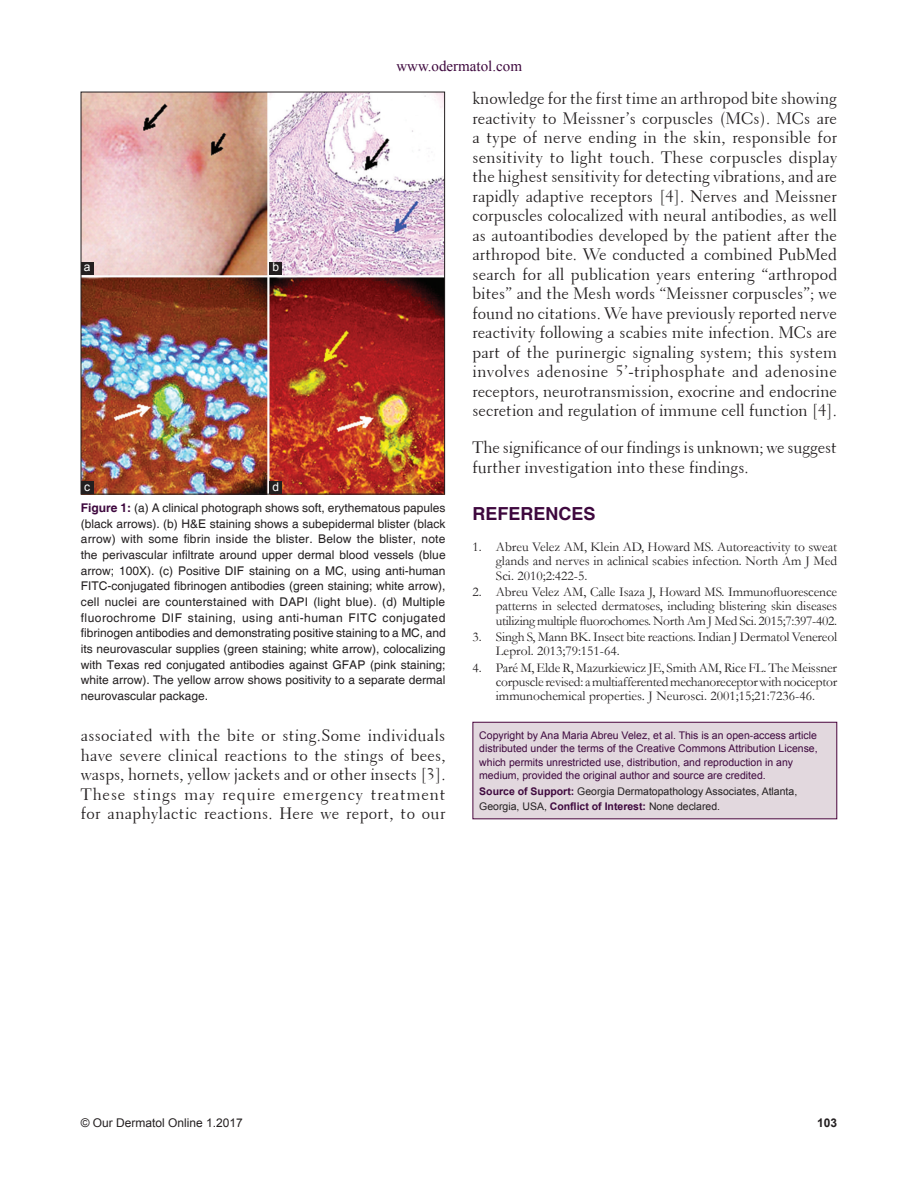
<style>
.page{position:relative;width:918px;height:1188px;background:#fff}
.page>*{position:absolute;margin:0;border:0;box-sizing:border-box;transform-origin:0 0}
.t1{font:700 18px "Helvetica";color:#3e083e}
.TX{font:16.5px/19.5px "Transitional 521 BT Roman A";color:#231f20;text-align:justify}
.t2{font:15px "Times New Roman";color:#3e083e}
.REF{font:13.5px/14.2px "Garamond";color:#231f20;text-align:justify}
.FGC{font:12px/15.6px "Helvetica";color:#231f20;text-align:justify}
.t3{font:12px "Arial";color:#231f20}
.LABEL{font:12px "Arial";color:#fff}
.t4{font:700 12px "Arial";color:#231f20}
.CR{font:10.5px/13.5px "Arial";color:#3e083e}
.SRC{font:10.5px/15.6px "Arial";color:#231f20}
.s1{font-weight:700;color:#3e083e}
.s2{font-style:italic}
</style>
<div class="page">
<div style="left:473px;top:722px;width:364px;height:97px;background:#e2d8de"></div>
<div style="left:472px;top:722px;width:365px;height:97px;border:1px solid #49053d"></div>
<img style="left:83px;top:94px;width:360px;height:398px">
<div style="left:81px;top:92px;width:364px;height:402px;border:1px solid #231f20"></div>
<div style="left:81px;top:262px;width:13px;height:12px;background:#231f20"></div>
<div style="left:81px;top:481px;width:13px;height:13px;background:#231f20"></div>
<div style="left:269px;top:262px;width:13px;height:12px;background:#231f20"></div>
<div style="left:269px;top:481px;width:13px;height:13px;background:#231f20"></div>
<p class="t2" style="left:396px;top:55px;width:127px">www.odermatol.com</p>
<p class="LABEL" style="left:84px;top:259px;width:8px">a</p>
<p class="LABEL" style="left:84px;top:478px;width:7px">c</p>
<p class="LABEL" style="left:272px;top:259px;width:8px">b</p>
<p class="LABEL" style="left:272px;top:478px;width:8px">d</p>
<p class="FGC" style="left:81px;top:500px;width:366px"><span class="s1">Figure 1:</span> (a) A clinical photograph shows soft, erythematous papules (black arrows). (b) H&amp;E staining shows a subepidermal blister (black arrow) with some fibrin inside the blister. Below the blister, note the perivascular infiltrate around upper dermal blood vessels (blue arrow; 100X). (c) Positive DIF staining on a MC, using anti-human FITC-conjugated fibrinogen antibodies (green staining; white arrow), cell nuclei are counterstained with DAPI (light blue). (d) Multiple fluorochrome DIF staining, using anti-human FITC conjugated fibrinogen antibodies and demonstrating positive staining to a MC, and its neurovascular supplies (green staining; white arrow), colocalizing with Texas red conjugated antibodies against GFAP (pink staining; white arrow). The yellow arrow shows positivity to a separate dermal neurovascular package.</p>
<p class="TX" style="left:81px;top:726px;width:366px">associated with the bite or sting.Some individuals have severe clinical reactions to the stings of bees, wasps, hornets, yellow jackets and or other insects [3].<br>These stings may require emergency treatment for anaphylactic reactions. Here we report, to our</p>
<p class="TX" style="left:472px;top:89px;width:366px">knowledge for the first time an arthropod bite showing reactivity to Meissner’s corpuscles (MCs). MCs are a type of nerve ending in the skin, responsible for sensitivity to light touch. These corpuscles display the highest sensitivity for detecting vibrations, and are rapidly adaptive receptors [4]. Nerves and Meissner corpuscles colocalized with neural antibodies, as well as autoantibodies developed by the patient after the arthropod bite. We conducted a combined PubMed search for all publication years entering “arthropod bites” and the Mesh words “Meissner corpuscles”; we found no citations. We have previously reported nerve reactivity following a scabies mite infection. MCs are part of the purinergic signaling system; this system involves adenosine 5’-triphosphate and adenosine receptors, neurotransmission, exocrine and endocrine secretion and regulation of immune cell function [4].</p>
<p class="TX" style="left:472px;top:438px;width:366px">The significance of our findings is unknown; we suggest further investigation into these findings.</p>
<h1 class="t1" style="left:472px;top:503px;width:125px">REFERENCES</h1>
<p class="REF" style="left:496px;top:540px;width:343px;text-indent:-23px">1. Abreu Velez AM, Klein AD, Howard MS. Autoreactivity to sweat glands and nerves in aclinical scabies infection. North Am J Med Sci. 2010;2:422-5.</p>
<p class="REF" style="left:496px;top:584px;width:343px;text-indent:-23px">2. Abreu Velez AM, Calle Isaza J, Howard MS. Immunofluorescence patterns in selected dermatoses, including blistering skin diseases utilizing multiple fluorochomes. North Am J Med Sci. 2015;7:397-402.</p>
<p class="REF" style="left:496px;top:629px;width:343px;text-indent:-23px">3. Singh S, Mann BK. Insect bite reactions. Indian J Dermatol Venereol<br>Leprol. 2013;79:151-64.</p>
<p class="REF" style="left:496px;top:660px;width:343px;text-indent:-23px">4. Paré M, Elde R, Mazurkiewicz JE, Smith AM, Rice FL. The Meissner corpuscle revised: a multiafferented mechanoreceptor with nociceptor immunochemical properties<span class="s2">.</span> J Neurosci. 2001;15;21:7236-46.</p>
<p class="CR" style="left:479px;top:728px;width:340px">Copyright by Ana Maria Abreu Velez, et al. This is an open-access article distributed under the terms of the Creative Commons Attribution License, which permits unrestricted use, distribution, and reproduction in any medium, provided the original author and source are credited.</p>
<p class="SRC" style="left:479px;top:783px;width:320px"><span class="s1">Source of Support:</span> Georgia Dermatopathology Associates, Atlanta,<br>Georgia, USA, <span class="s1">Conflict of Interest:</span> None declared.</p>
<p class="t3" style="left:81px;top:1114px;width:164px">© Our Dermatol Online 1.2017</p>
<p class="t4" style="left:817px;top:1114px;width:22px">103</p>
</div>
